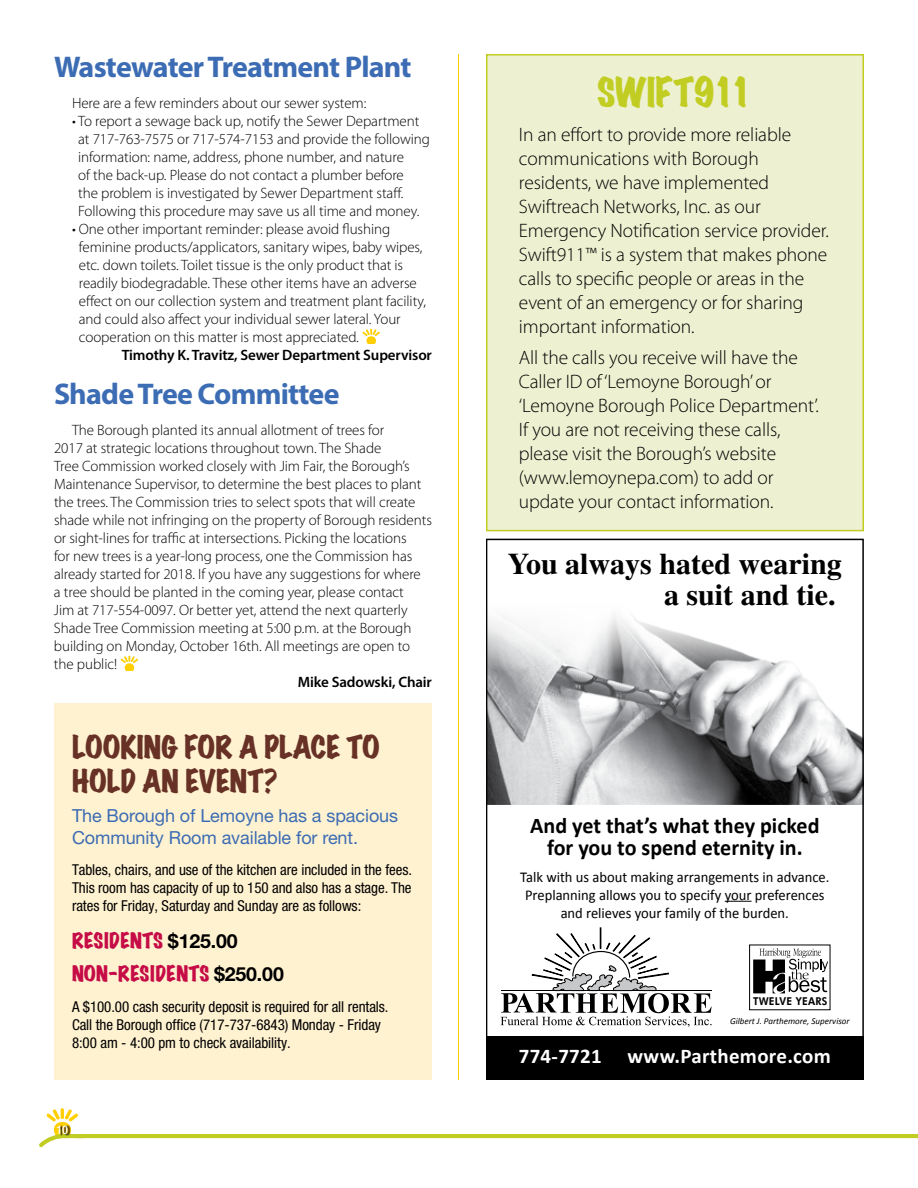
<style>
.page{position:relative;width:918px;height:1188px;background:#fff}
.page>*{position:absolute;margin:0;border:0;box-sizing:border-box;transform-origin:0 0}
.t1{font:expanded 36px "Marker Felt";letter-spacing:-.01em;color:#c2cd23}
.t2{font:700 30px "Myriad Pro";letter-spacing:-.025em;color:#3c6cb3}
.t3{font:700 30px/31.5px "Times";color:#000;text-align:right}
.t4{font:expanded 28.5px/34.2px "Marker Felt";letter-spacing:-.005em;color:#673126}
.t5{font:700 22.5px/22.5px "Calibri";color:#000;text-align:center}
.t6{font:700 21px "Calibri";letter-spacing:.015em;color:#fff}
.t7{font:300 19.5px/24px "Myriad Pro";letter-spacing:-.005em;color:#000}
.t8{font:expanded 19.5px/32.4px "Marker Felt";letter-spacing:.025em;color:#c60c46}
.t9{font:18px/21.6px "Helvetica Neue";letter-spacing:-.005em;color:#3c6cb3}
.t10{font:300 15px/18px "Myriad Pro";letter-spacing:-.005em;color:#000}
.t11{font:condensed 15px/18px "Helvetica Neue";letter-spacing:-.005em;color:#000;text-align:justify}
.t12{font:15px/18px "Calibri";color:#000;text-align:center}
.t13{font:600 15px "Myriad Pro";letter-spacing:-.01em;color:#000}
.t14{font:500 condensed 12px "Helvetica Neue";color:#fff}
.t15{font:800 10.8px "Futura BT";letter-spacing:.025em;color:#000;scale:.92 1}
.t16{font:italic 9px "Calibri";color:#000}
.s1{font-family:"Helvetica Neue";font-weight:700;font-stretch:normal;color:#000}
</style>
<div class="page">
<svg style="left:39px;top:1108px;width:40px;height:40px"></svg>
<hr style="left:64px;top:1134px;width:20px;height:4px;background:#c2cd23">
<svg style="left:58px;top:1126px;width:13px;height:10px"></svg>
<hr style="left:458px;top:54px;width:1px;height:1026px;background:#ffcf01">
<hr style="left:75px;top:1134px;width:843px;height:4px;background:#c2cd23">
<svg style="left:363px;top:329px;width:17px;height:15px"></svg>
<svg style="left:121px;top:656px;width:17px;height:14px"></svg>
<div style="left:486px;top:54px;width:378px;height:477px;background:#eef1d1;border:2px solid #c2cd23"></div>
<div style="left:486px;top:1037px;width:378px;height:43px;background:#000"></div>
<svg style="left:725px;top:901px;width:27px;height:1px"></svg>
<svg style="left:501px;top:928px;width:211px;height:99px"></svg>
<img style="left:489px;top:616px;width:372px;height:188px">
<div style="left:486px;top:539px;width:378px;height:540px;border:2px solid #000"></div>
<svg style="left:753px;top:948px;width:75px;height:45px"></svg>
<div style="left:54px;top:703px;width:378px;height:377px;background:#fff2d1"></div>
<h2 class="t2" style="left:54px;top:47px;width:359px">Wastewater Treatment Plant</h2>
<p class="t10" style="left:72px;top:94px;width:296px">Here are a few reminders about our sewer system:</p>
<p class="t10" style="left:78px;top:112px;width:353px;text-indent:-6px">• To report a sewage back up, notify the Sewer Department at 717-763-7575 or 717-574-7153 and provide the following information: name, address, phone number, and nature<br>of the back-up. Please do not contact a plumber before<br>the problem is investigated by Sewer Department staff.<br>Following this procedure may save us all time and money.</p>
<p class="t10" style="left:79px;top:220px;width:349px;text-indent:-7px">• One other important reminder: please avoid flushing feminine products/applicators, sanitary wipes, baby wipes, etc. down toilets. Toilet tissue is the only product that is readily biodegradable. These other items have an adverse effect on our collection system and treatment plant facility, and could also affect your individual sewer lateral. Your cooperation on this matter is most appreciated.</p>
<p class="t13" style="left:122px;top:345px;width:312px">Timothy K. Travitz, Sewer Department Supervisor</p>
<h2 class="t2" style="left:54px;top:374px;width:287px">Shade Tree Committee</h2>
<p class="t10" style="left:54px;top:421px;width:379px;text-indent:18px">The Borough planted its annual allotment of trees for<br>2017 at strategic locations throughout town. The Shade<br>Tree Commission worked closely with Jim Fair, the Borough’s Maintenance Supervisor, to determine the best places to plant the trees. The Commission tries to select spots that will create shade while not infringing on the property of Borough residents or sight-lines for traffic at intersections. Picking the locations<br>for new trees is a year-long process, one the Commission has already started for 2018. If you have any suggestions for where<br>a tree should be planted in the coming year, please contact<br>Jim at 717-554-0097. Or better yet, attend the next quarterly Shade Tree Commission meeting at 5:00 p.m. at the Borough building on Monday, October 16th. All meetings are open to the public!</p>
<p class="t13" style="left:298px;top:672px;width:136px">Mike Sadowski, Chair</p>
<h3 class="t4" style="left:72px;top:729px;width:310px">LOOKING FOR A PLACE TO<br>HOLD AN EVENT?</h3>
<p class="t9" style="left:72px;top:805px;width:328px">The Borough of Lemoyne has a spacious<br>Community Room available for rent.</p>
<p class="t11" style="left:72px;top:861px;width:342px">Tables, chairs, and use of the kitchen are included in the fees.<br>This room has capacity of up to 150 and also has a stage. The rates for Friday, Saturday and Sunday are as follows:</p>
<h3 class="t8" style="left:72px;top:924px;width:213px">RESIDENTS <span class="s1">$125.00<br></span>NON-RESIDENTS <span class="s1">$250.00</span></h3>
<p class="t11" style="left:72px;top:998px;width:318px;text-align:left">A $100.00 cash security deposit is required for all rentals.<br>Call the Borough office (717-737-6843) Monday - Friday<br>8:00 am - 4:00 pm to check availability.</p>
<p class="t14" style="left:57px;top:1123px;width:13px">10</p>
<h1 class="t1" style="left:597px;top:66px;width:157px">SWIFT911</h1>
<p class="t7" style="left:519px;top:122px;width:312px">In an effort to provide more reliable communications with Borough residents, we have implemented Swiftreach Networks, Inc. as our Emergency Notification service provider.<br>Swift911™ is a system that makes phone calls to specific people or areas in the event of an emergency or for sharing important information.</p>
<p class="t7" style="left:519px;top:345px;width:301px">All the calls you receive will have the Caller ID of ‘Lemoyne Borough’ or ‘Lemoyne Borough Police Department’.<br>If you are not receiving these calls, please visit the Borough’s website (www.lemoynepa.com) to add or update your contact information.</p>
<h2 class="t3" style="left:508px;top:547px;width:336px">You always hated wearing a suit and tie.</h2>
<h3 class="t5" style="left:530px;top:814px;width:291px">And yet that’s what they picked for you to spend eternity in.</h3>
<p class="t12" style="left:520px;top:868px;width:311px">Talk with us about making arrangements in advance.<br>Preplanning allows you to specify your preferences and relieves your family of the burden.</p>
<p class="t15" style="left:753px;top:994px;width:82px">TWELVE YEARS</p>
<p class="t16" style="left:730px;top:1015px;width:121px">Gilbert J. Parthemore, Supervisor</p>
<h3 class="t6" style="left:519px;top:1043px;width:314px">774-7721 www.Parthemore.com</h3>
</div>
